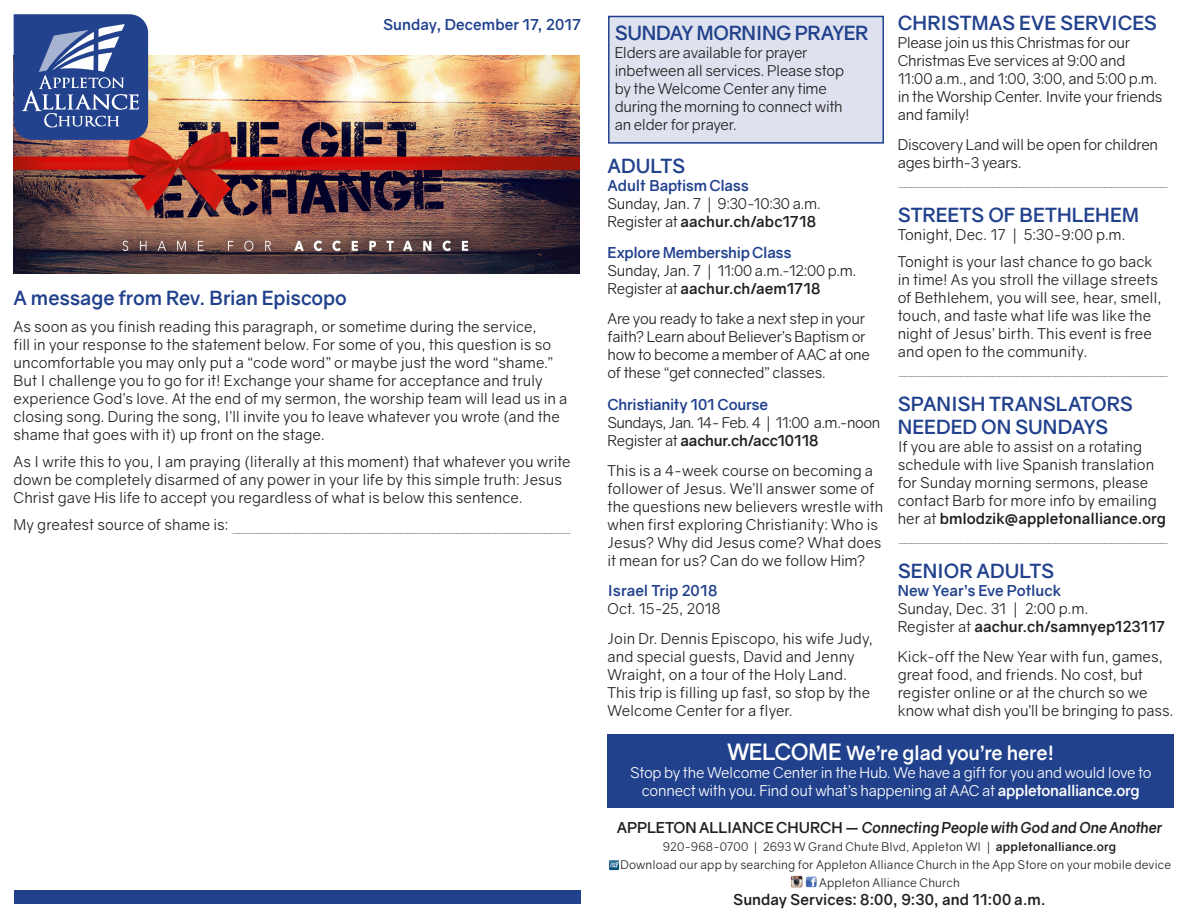
<style>
.page{position:relative;width:1188px;height:918px;background:#fff}
.page>*{position:absolute;margin:0;border:0;box-sizing:border-box;transform-origin:0 0}
.Subheads_3{font:700 19.5px/22.5px "Gravity";letter-spacing:-.005em;color:#21418d}
.Subheads_3-2{font:700 19.5px "Gravity";letter-spacing:-.01em;color:#fff}
.Subheads_3-3{font:700 19.5px "Gravity";letter-spacing:-.025em;color:#21418d}
.Subheads_3-4{font:15px/18px "Gravity";color:#231f20}
.Subheads_3-5{font:15px "Gravity";color:#939598}
.Subheads_3-6{font:15px/18px "Gravity";letter-spacing:-.015em;color:#fff;text-align:center}
.Subheads_3-7{font:15px/18px "Gravity";letter-spacing:-.035em;color:#231f20}
.Subheads_3-8{font:italic 700 15px "Gravity";letter-spacing:-.01em;color:#231f20}
.Subheads_3-9{font:700 15px/18px "Gravity";letter-spacing:-.005em;color:#21418d}
.Subheads_3-10{font:700 15px "Gravity";letter-spacing:.005em;color:#231f20}
.Subheads_3-11{font:12px "Gravity";letter-spacing:.01em;color:#231f20}
.s1{color:#231f20}
.s2{font-weight:700;color:#21418d}
.s3{font-weight:700}
.s4{font-weight:400;color:#231f20}
.s5{font-size:22.5px}
.s6{font-style:normal}
</style>
<div class="page">
<img style="left:14px;top:55px;width:566px;height:218px">
<div style="left:14px;top:890px;width:567px;height:14px;background:#21418d"></div>
<div style="left:607px;top:734px;width:567px;height:74px;background:#21418d"></div>
<svg style="left:609px;top:860px;width:11px;height:11px"></svg>
<svg style="left:790px;top:876px;width:27px;height:12px"></svg>
<div style="left:608px;top:16px;width:276px;height:128px;background:#dee2ee;border:2px solid #21418d"></div>
<svg style="left:14px;top:14px;width:134px;height:126px;background:#465f9e"></svg>
<p class="Subheads_3-9" style="left:383px;top:16px;width:200px">Sunday, December 17, 2017</p>
<p class="Subheads_3" style="left:14px;top:287px;width:335px">A message from Rev. Brian Episcopo</p>
<p class="Subheads_3-4" style="left:14px;top:318px;width:555px">As soon as you finish reading this paragraph, or sometime during the service,<br>fill in your response to the statement below. For some of you, this question is so uncomfortable you may only put a “code word” or maybe just the word “shame.” But I challenge you to go for it! Exchange your shame for acceptance and truly experience God’s love. At the end of my sermon, the worship team will lead us in a closing song. During the song, I’ll invite you to leave whatever you wrote (and the shame that goes with it) up front on the stage.</p>
<p class="Subheads_3-4" style="left:14px;top:453px;width:559px">As I write this to you, I am praying (literally at this moment) that whatever you write down be completely disarmed of any power in your life by this simple truth: Jesus<br>Christ gave His life to accept you regardless of what is below this sentence.</p>
<p class="Subheads_3-5" style="left:14px;top:517px;width:559px"><span class="s1">M y g r e a t e s t s o u r c e o f s h a m e i s :</span> ______________________________________________________</p>
<p class="Subheads_3-3" style="left:615px;top:21px;width:255px">SUNDAY MORNING PRAYER</p>
<p class="Subheads_3-4" style="left:615px;top:44px;width:231px">Elders are available for prayer inbetween all services. Please stop by the Welcome Center any time during the morning to connect with an elder for prayer.</p>
<p class="Subheads_3" style="left:608px;top:155px;width:79px">ADULTS</p>
<p class="Subheads_3-4" style="left:608px;top:176px;width:215px"><span class="s2">Adult Baptism Class<br></span>Sunday, Jan. 7 | 9:30-10:30 a.m.<br>Register at <span class="s3">aachur.ch/abc1718</span></p>
<p class="Subheads_3-4" style="left:608px;top:244px;width:251px"><span class="s2">Explore Membership Class<br></span>Sunday, Jan. 7 | 11:00 a.m.-12:00 p.m.<br>Register at <span class="s3">aachur.ch/aem1718</span></p>
<p class="Subheads_3-4" style="left:608px;top:310px;width:264px">Are you ready to take a next step in your faith? Learn about Believer’s Baptism or how to become a member of AAC at one of these “get connected” classes.</p>
<p class="Subheads_3-7" style="left:608px;top:395px;width:274px"><span class="s2">Christianity 101 Course<br></span>Sundays, Jan. 14- Feb. 4 | 11:00 a.m.-noon<br>Register at <span class="s3">aachur.ch/acc10118</span></p>
<p class="Subheads_3-4" style="left:608px;top:461px;width:277px">This is a 4-week course on becoming a follower of Jesus. We’ll answer some of the questions new believers wrestle with when first exploring Christianity: Who is Jesus? Why did Jesus come? What does it mean for us? Can do we follow Him?</p>
<p class="Subheads_3-9" style="left:608px;top:581px;width:115px">Israel Trip 2018<br><span class="s4">Oct. 15-25, 2018</span></p>
<p class="Subheads_3-4" style="left:608px;top:629px;width:267px">Join Dr. Dennis Episcopo, his wife Judy, and special guests, David and Jenny Wraight, on a tour of the Holy Land.<br>This trip is filling up fast, so stop by the Welcome Center for a flyer.</p>
<p class="Subheads_3" style="left:898px;top:12px;width:261px">CHRISTMAS EVE SERVICES</p>
<p class="Subheads_3-4" style="left:898px;top:34px;width:266px">Please join us this Christmas for our Christmas Eve services at 9:00 and 11:00 a.m., and 1:00, 3:00, and 5:00 p.m. in the Worship Center. Invite your friends and family!</p>
<p class="Subheads_3-4" style="left:898px;top:136px;width:262px">Discovery Land will be open for children ages birth-3 years.</p>
<p class="Subheads_3-5" style="left:898px;top:172px;width:272px">___________________________________________</p>
<p class="Subheads_3" style="left:898px;top:204px;width:243px">STREETS OF BETHLEHEM</p>
<p class="Subheads_3-4" style="left:898px;top:226px;width:230px">Tonight, Dec. 17 | 5:30-9:00 p.m.</p>
<p class="Subheads_3-4" style="left:898px;top:253px;width:266px">Tonight is your last chance to go back in time! As you stroll the village streets of Bethlehem, you will see, hear, smell, touch, and taste what life was like the night of Jesus’ birth. This event is free and open to the community.</p>
<p class="Subheads_3-5" style="left:898px;top:361px;width:272px">___________________________________________</p>
<p class="Subheads_3" style="left:898px;top:393px;width:237px">SPANISH TRANSLATORS<br>NEEDED ON SUNDAYS</p>
<p class="Subheads_3-4" style="left:898px;top:438px;width:270px">If you are able to assist on a rotating schedule with live Spanish translation for Sunday morning sermons, please contact Barb for more info by emailing her at <span class="s3">bmlodzik@appletonalliance.org</span></p>
<p class="Subheads_3-5" style="left:898px;top:527px;width:272px">___________________________________________</p>
<p class="Subheads_3" style="left:898px;top:560px;width:158px">SENIOR ADULTS</p>
<p class="Subheads_3-4" style="left:898px;top:582px;width:269px"><span class="s2">New Year’s Eve Potluck<br></span>Sunday, Dec. 31 | 2:00 p.m.<br>Register at <span class="s3">aachur.ch/samnyep123117</span></p>
<p class="Subheads_3-4" style="left:898px;top:648px;width:277px">Kick-off the New Year with fun, games, great food, and friends. No cost, but register online or at the church so we know what dish you’ll be bringing to pass.</p>
<p class="Subheads_3-2" style="left:727px;top:741px;width:329px"><span class="s5">WELCOME</span> We’re glad you’re here!</p>
<p class="Subheads_3-6" style="left:630px;top:764px;width:523px">Stop by the Welcome Center in the Hub. We have a gift for you and would love to connect with you. Find out what’s happening at AAC at <span class="s3">appletonalliance.org</span></p>
<p class="Subheads_3-8" style="left:617px;top:818px;width:547px"><span class="s6">APPLETON ALLIANCE CHURCH —</span> Connecting People with God and One Another</p>
<p class="Subheads_3-11" style="left:663px;top:839px;width:455px">920-968-0700 | 2693 W Grand Chute Blvd, Appleton WI | <span class="s3">appletonalliance.org</span></p>
<p class="Subheads_3-11" style="left:621px;top:857px;width:552px">Download our app by searching for Appleton Alliance Church in the App Store on your mobile device</p>
<p class="Subheads_3-11" style="left:819px;top:875px;width:142px">Appleton Alliance Church</p>
<p class="Subheads_3-10" style="left:733px;top:890px;width:314px">Sunday Services: 8:00, 9:30, and 11:00 a.m.</p>
</div>
